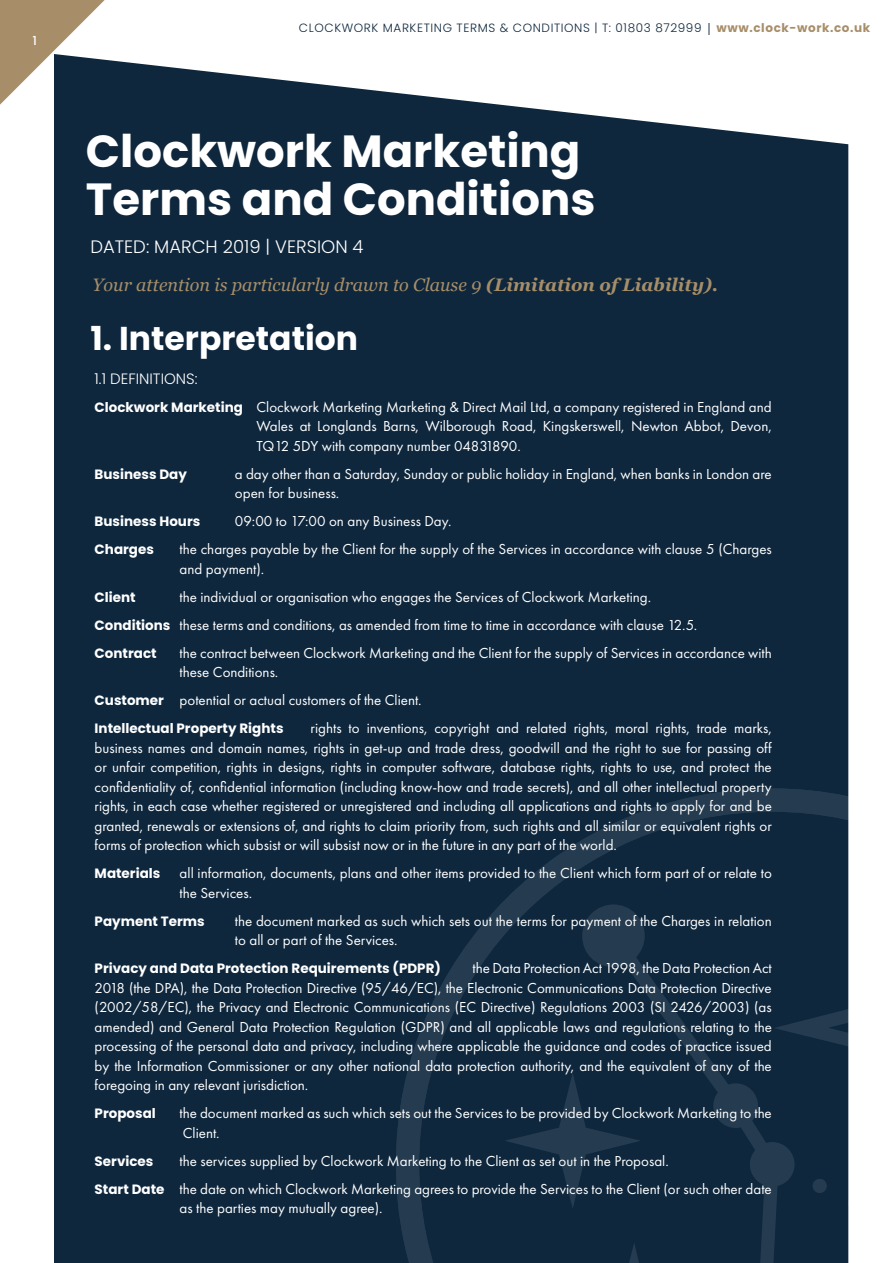
<style>
.page{position:relative;width:893px;height:1263px;background:#fff}
.page>*{position:absolute;margin:0;border:0;box-sizing:border-box;transform-origin:0 0}
.t1{font:700 45px/48px "Poppins";color:#fff}
.t2{font:700 33px "Poppins";color:#fff}
.t3{font:italic 18px "Georgia";color:#a78e69}
.t4{font:300 18px "Poppins";color:#fff}
.MAIN_BODY{font:15px/19.5px "Futura PT";color:#fff}
.SUBHEAD{font:300 15px "Poppins";color:#fff}
.MAIN_BODY-2{font:700 13.5px "Poppins";color:#fff}
.t5{font:300 12px "Poppins";letter-spacing:.05em;color:#0e273d}
.t6{font:500 12px "Futura";color:#fff}
.s1{font-family:"Futura PT";font-weight:400}
.s2{font-weight:700;color:#a78e69}
.s3{font-weight:700}
.s4{font-family:"Poppins";font-weight:700;font-size:13.5px}
</style>
<div class="page">
<div style="left:54px;top:59px;width:794px;height:1204px;background:#0e273d"></div>
<svg style="left:396px;top:788px;width:453px;height:475px;background:#112a40"></svg>
<svg style="left:582px;top:904px;width:213px;height:359px;background:#11293f"></svg>
<svg style="left:0;top:0;width:105px;height:105px"></svg>
<p class="t6" style="left:31px;top:32px;width:9px">1</p>
<p class="t5" style="left:299px;top:21px;width:573px">CLOCKWORK MARKETING TERMS &amp; CONDITIONS | T: 01803 872999 <span class="s1">|</span> <span class="s2">www.clock-work.co.uk</span></p>
<p class="t1" style="left:86px;top:127px;width:511px">Clockwork Marketing<br>Terms and Conditions</p>
<p class="t4" style="left:90px;top:236px;width:275px">DATED: MARCH 2019 | VERSION 4</p>
<p class="t3" style="left:93px;top:272px;width:627px">Your attention is particularly drawn to Clause 9 <span class="s3">(Limitation of Liability).</span></p>
<p class="t2" style="left:90px;top:319px;width:269px">1. Interpretation</p>
<p class="SUBHEAD" style="left:95px;top:370px;width:104px">1.1 DEFINITIONS:</p>
<p class="MAIN_BODY" style="left:257px;top:397px;width:517px;text-align:justify;text-indent:-162px"><span class="s4">Clockwork Marketing</span> Clockwork Marketing Marketing &amp; Direct Mail Ltd, a company registered in England and Wales at Longlands Barns, Wilborough Road, Kingskerswell, Newton Abbot, Devon, TQ12 5DY with company number 04831890.</p>
<p class="MAIN_BODY-2" style="left:95px;top:466px;width:94px">Business Day</p>
<p class="MAIN_BODY" style="left:235px;top:464px;width:538px">a day other than a Saturday, Sunday or public holiday in England, when banks in London are open for business.</p>
<p class="MAIN_BODY-2" style="left:95px;top:514px;width:107px">Business Hours</p>
<p class="MAIN_BODY" style="left:235px;top:511px;width:218px">09:00 to 17:00 on any Business Day.</p>
<p class="MAIN_BODY-2" style="left:95px;top:542px;width:61px">Charges</p>
<p class="MAIN_BODY" style="left:180px;top:539px;width:594px">the charges payable by the Client for the supply of the Services in accordance with clause 5 (Charges and payment).</p>
<p class="MAIN_BODY-2" style="left:95px;top:589px;width:43px">Client</p>
<p class="MAIN_BODY" style="left:180px;top:587px;width:473px">the individual or organisation who engages the Services of Clockwork Marketing.</p>
<p class="MAIN_BODY" style="left:95px;top:615px;width:604px"><span class="s4">Conditions</span> these terms and conditions, as amended from time to time in accordance with clause 12.5.</p>
<p class="MAIN_BODY-2" style="left:95px;top:645px;width:64px">Contract</p>
<p class="MAIN_BODY" style="left:180px;top:643px;width:594px">the contract between Clockwork Marketing and the Client for the supply of Services in accordance with these Conditions.</p>
<p class="MAIN_BODY" style="left:95px;top:690px;width:329px"><span class="s4">Customer</span> potential or actual customers of the Client.</p>
<p class="MAIN_BODY-2" style="left:95px;top:721px;width:190px">Intellectual Property Rights</p>
<p class="MAIN_BODY" style="left:95px;top:718px;width:679px;text-align:justify;text-indent:216px">rights to inventions, copyright and related rights, moral rights, trade marks, business names and domain names, rights in get-up and trade dress, goodwill and the right to sue for passing off or unfair competition, rights in designs, rights in computer software, database rights, rights to use, and protect the confidentiality of, confidential information (including know-how and trade secrets), and all other intellectual property rights, in each case whether registered or unregistered and including all applications and rights to apply for and be granted, renewals or extensions of, and rights to claim priority from, such rights and all similar or equivalent rights or forms of protection which subsist or will subsist now or in the future in any part of the world.</p>
<p class="MAIN_BODY-2" style="left:95px;top:866px;width:67px">Materials</p>
<p class="MAIN_BODY" style="left:180px;top:863px;width:594px">all information, documents, plans and other items provided to the Client which form part of or relate to the Services.</p>
<p class="MAIN_BODY-2" style="left:95px;top:913px;width:112px">Payment Terms</p>
<p class="MAIN_BODY" style="left:235px;top:911px;width:538px">the document marked as such which sets out the terms for payment of the Charges in relation to all or part of the Services.</p>
<p class="MAIN_BODY-2" style="left:95px;top:961px;width:348px">Privacy and Data Protection Requirements (PDPR)</p>
<p class="MAIN_BODY" style="left:95px;top:958px;width:679px;text-align:justify;text-indent:378px">the Data Protection Act 1998, the Data Protection Act 2018 (the DPA), the Data Protection Directive (95/46/EC), the Electronic Communications Data Protection Directive (2002/58/EC), the Privacy and Electronic Communications (EC Directive) Regulations 2003 (SI 2426/2003) (as amended) and General Data Protection Regulation (GDPR) and all applicable laws and regulations relating to the processing of the personal data and privacy, including where applicable the guidance and codes of practice issued by the Information Commissioner or any other national data protection authority, and the equivalent of any of the foregoing in any relevant jurisdiction.</p>
<p class="MAIN_BODY-2" style="left:95px;top:1106px;width:63px">Proposal</p>
<p class="MAIN_BODY" style="left:180px;top:1103px;width:594px">the document marked as such which sets out the Services to be provided by Clockwork Marketing to the<br>Client.</p>
<p class="MAIN_BODY-2" style="left:95px;top:1153px;width:60px">Services</p>
<p class="MAIN_BODY" style="left:180px;top:1151px;width:491px">the services supplied by Clockwork Marketing to the Client as set out in the Proposal.</p>
<p class="MAIN_BODY" style="left:180px;top:1179px;width:594px;text-indent:-85px"><span class="s4">Start Date</span> the date on which Clockwork Marketing agrees to provide the Services to the Client (or such other date as the parties may mutually agree).</p>
</div>
